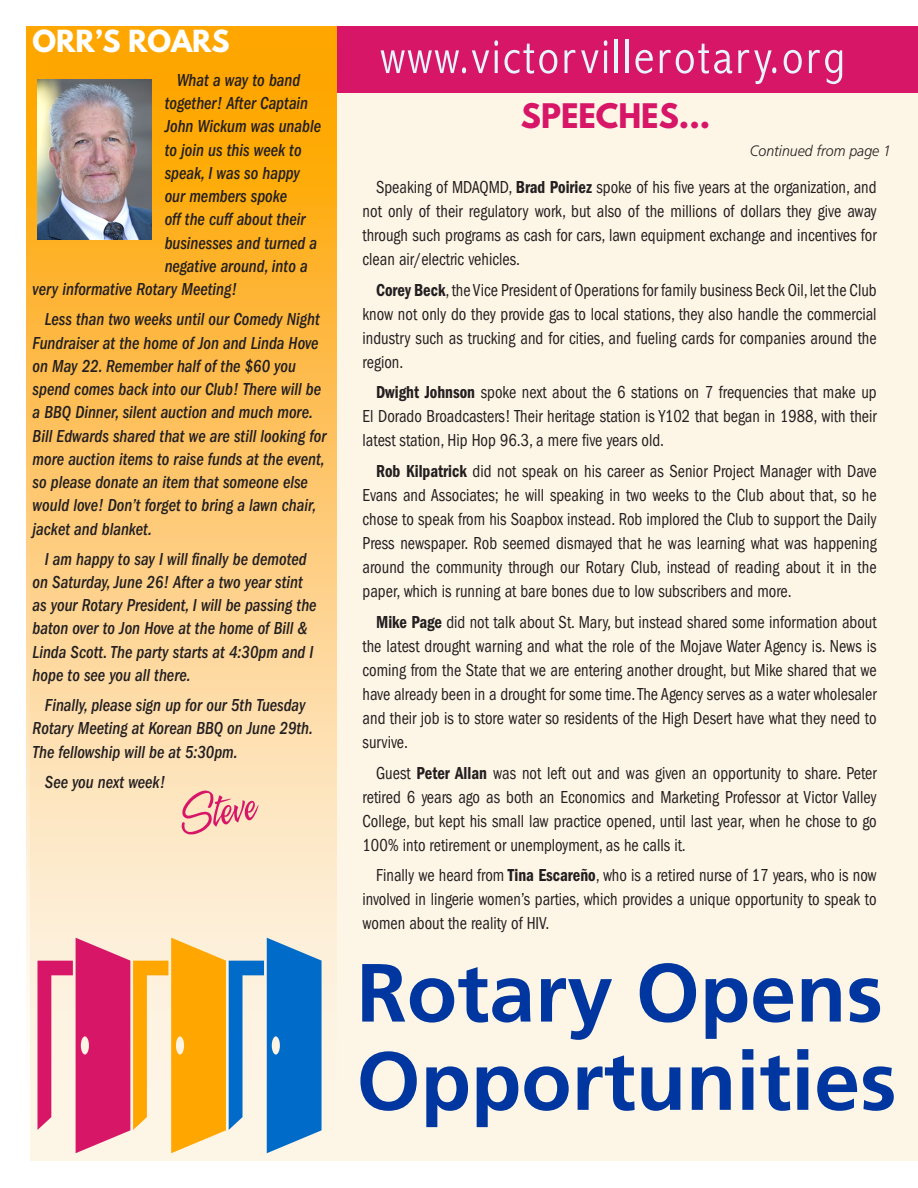
<style>
.page{position:relative;width:918px;height:1188px;background:#fff}
.page>*{position:absolute;margin:0;border:0;box-sizing:border-box;transform-origin:0 0}
.t1{font:300 condensed 48.75px "Abadi";letter-spacing:.05em;color:#e6f5fc}
.t2{font:700 30px "League Spartan";color:#d71667}
.t3{font:700 27px "League Spartan";color:#fff}
.t4{font:condensed 18px/24px "Franklin Gothic";color:#231f20;text-align:justify;scale:.91 1}
.t5{font:italic 500 condensed 18px/23.2px "Franklin Gothic";color:#231f20;scale:.92 1}
.t6{font:italic 300 15px "Frutiger";color:#231f20;scale:.94 1}
.s1{font-weight:600}
</style>
<div class="page">
<div style="left:30px;top:27px;width:888px;height:1134px;background:#fdf5e6"></div>
<div style="left:48px;top:27px;width:870px;height:66px;background:#d71667"></div>
<svg style="left:26px;top:27px;width:310px;height:1127px;background:#fdca71"></svg>
<svg style="left:362px;top:964px;width:169px;height:59px"></svg>
<svg style="left:541px;top:978px;width:71px;height:62px"></svg>
<svg style="left:640px;top:963px;width:56px;height:60px"></svg>
<svg style="left:706px;top:978px;width:41px;height:61px"></svg>
<svg style="left:753px;top:978px;width:40px;height:45px"></svg>
<svg style="left:802px;top:978px;width:39px;height:44px"></svg>
<svg style="left:849px;top:978px;width:31px;height:45px"></svg>
<svg style="left:360px;top:1051px;width:57px;height:60px"></svg>
<svg style="left:426px;top:1066px;width:42px;height:61px"></svg>
<svg style="left:477px;top:1066px;width:41px;height:61px"></svg>
<svg style="left:524px;top:1066px;width:45px;height:45px"></svg>
<svg style="left:578px;top:1055px;width:57px;height:56px"></svg>
<svg style="left:641px;top:1067px;width:39px;height:44px"></svg>
<svg style="left:692px;top:1066px;width:39px;height:44px"></svg>
<svg style="left:742px;top:1049px;width:11px;height:61px"></svg>
<svg style="left:760px;top:1055px;width:30px;height:56px"></svg>
<svg style="left:797px;top:1049px;width:11px;height:61px"></svg>
<svg style="left:817px;top:1066px;width:40px;height:45px"></svg>
<svg style="left:863px;top:1066px;width:31px;height:45px"></svg>
<svg style="left:38px;top:938px;width:284px;height:215px"></svg>
<img style="left:38px;top:80px;width:114px;height:160px">
<svg style="left:182px;top:790px;width:76px;height:45px;background:#f4b7ad"></svg>
<p class="t3" style="left:32px;top:20px;width:199px">ORR’S ROARS</p>
<p class="t5" style="left:177px;top:69px;width:136px">What a way to band</p>
<p class="t5" style="left:165px;top:92px;width:157px">together! After Captain</p>
<p class="t5" style="left:165px;top:115px;width:171px">John Wickum was unable</p>
<p class="t5" style="left:165px;top:138px;width:150px">to join us this week to</p>
<p class="t5" style="left:165px;top:162px;width:149px">speak, I was so happy</p>
<p class="t5" style="left:165px;top:185px;width:135px">our members spoke</p>
<p class="t5" style="left:165px;top:208px;width:154px">off the cuff about their</p>
<p class="t5" style="left:165px;top:231px;width:167px">businesses and turned a</p>
<p class="t5" style="left:165px;top:255px;width:157px">negative around, into a</p>
<p class="t5" style="left:33px;top:278px;width:224px">very informative Rotary Meeting!</p>
<p class="t5" style="left:33px;top:308px;width:321px;text-indent:12px">Less than two weeks until our Comedy Night Fundraiser at the home of Jon and Linda Hove on May 22. Remember half of the $60 you spend comes back into our Club! There will be a BBQ Dinner, silent auction and much more.<br>Bill Edwards shared that we are still looking for more auction items to raise funds at the event, so please donate an item that someone else would love! Don’t forget to bring a lawn chair, jacket and blanket.</p>
<p class="t5" style="left:33px;top:547px;width:310px;text-indent:12px">I am happy to say I will finally be demoted on Saturday, June 26! After a two year stint as your Rotary President, I will be passing the baton over to Jon Hove at the home of Bill &amp; Linda Scott. The party starts at 4:30pm and I hope to see you all there.</p>
<p class="t5" style="left:33px;top:694px;width:306px;text-indent:12px">Finally, please sign up for our 5th Tuesday<br>Rotary Meeting at Korean BBQ on June 29th.<br>The fellowship will be at 5:30pm.</p>
<p class="t5" style="left:45px;top:770px;width:132px">See you next week!</p>
<p class="t1" style="left:380px;top:29px;width:466px">www.victorvillerotary.org</p>
<p class="t2" style="left:521px;top:93px;width:191px">SPEECHES...</p>
<p class="t6" style="left:750px;top:142px;width:152px">Continued from page 1</p>
<p class="t4" style="left:363px;top:175px;width:566px;text-indent:14px">Speaking of MDAQMD, <span class="s1">Brad Poiriez</span> spoke of his five years at the organization, and not only of their regulatory work, but also of the millions of dollars they give away through such programs as cash for cars, lawn equipment exchange and incentives for clean air/electric vehicles.</p>
<p class="t4" style="left:363px;top:278px;width:566px;text-indent:14px"><span class="s1">Corey Beck</span>, the Vice President of Operations for family business Beck Oil, let the Club know not only do they provide gas to local stations, they also handle the commercial industry such as trucking and for cities, and fueling cards for companies around the region.</p>
<p class="t4" style="left:363px;top:380px;width:567px;text-indent:14px"><span class="s1">Dwight Johnson</span> spoke next about the 6 stations on 7 frequencies that make up El Dorado Broadcasters! Their heritage station is Y102 that began in 1988, with their latest station, Hip Hop 96.3, a mere five years old.</p>
<p class="t4" style="left:363px;top:459px;width:566px;text-indent:14px"><span class="s1">Rob Kilpatrick</span> did not speak on his career as Senior Project Manager with Dave Evans and Associates; he will speaking in two weeks to the Club about that, so he chose to speak from his Soapbox instead. Rob implored the Club to support the Daily Press newspaper. Rob seemed dismayed that he was learning what was happening around the community through our Rotary Club, instead of reading about it in the paper, which is running at bare bones due to low subscribers and more.</p>
<p class="t4" style="left:363px;top:610px;width:566px;text-indent:14px"><span class="s1">Mike Page</span> did not talk about St. Mary, but instead shared some information about the latest drought warning and what the role of the Mojave Water Agency is. News is coming from the State that we are entering another drought, but Mike shared that we have already been in a drought for some time. The Agency serves as a water wholesaler and their job is to store water so residents of the High Desert have what they need to survive.</p>
<p class="t4" style="left:363px;top:761px;width:566px;text-indent:14px">Guest <span class="s1">Peter Allan</span> was not left out and was given an opportunity to share. Peter retired 6 years ago as both an Economics and Marketing Professor at Victor Valley College, but kept his small law practice opened, until last year, when he chose to go 100% into retirement or unemployment, as he calls it.</p>
<p class="t4" style="left:363px;top:863px;width:566px;text-indent:14px">Finally we heard from <span class="s1">Tina Escareño</span>, who is a retired nurse of 17 years, who is now involved in lingerie women’s parties, which provides a unique opportunity to speak to women about the reality of HIV.</p>
</div>
